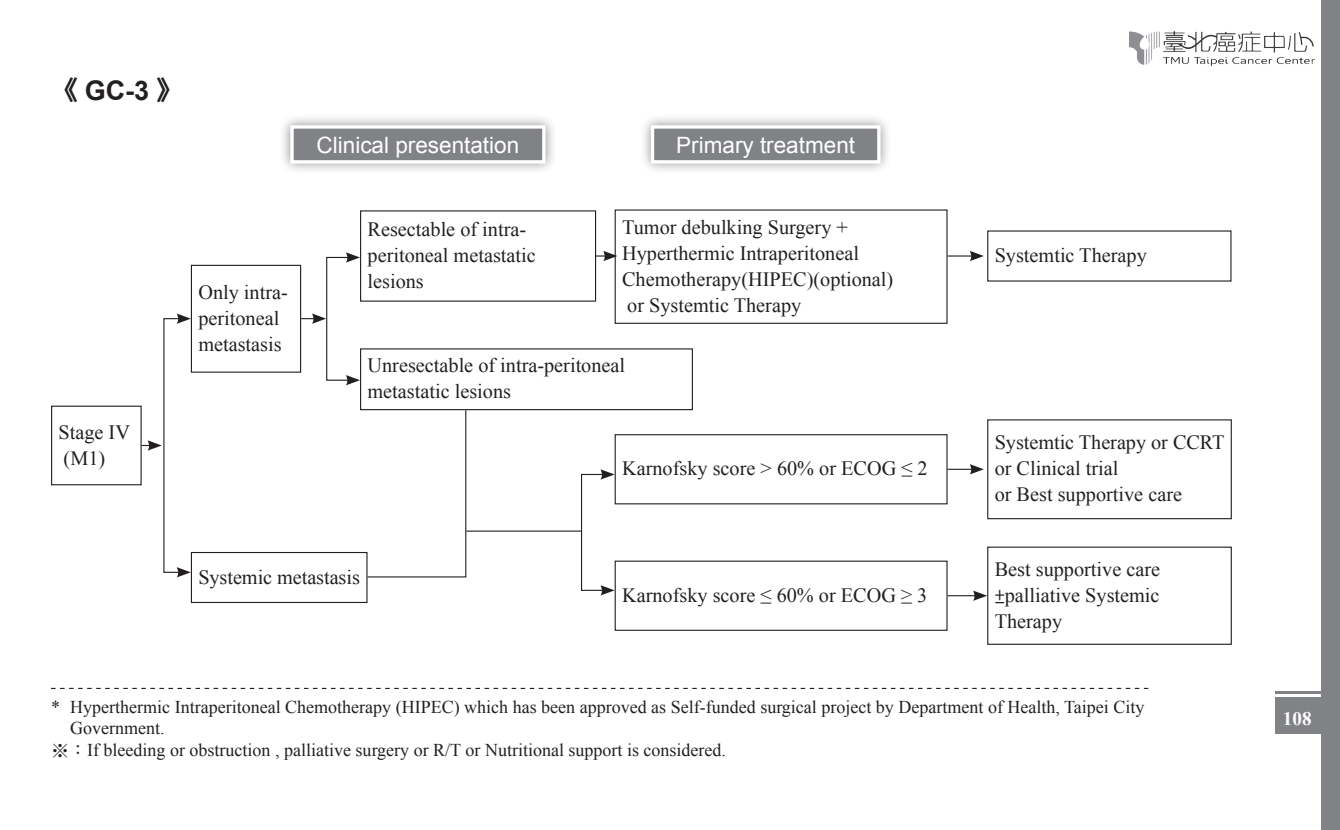
<style>
.page{position:relative;width:1340px;height:830px;background:#fff}
.page>*{position:absolute;margin:0;border:0;box-sizing:border-box;transform-origin:0 0}
.t1{font:700 27px "Arial";color:#231f20}
.t2{font:22.5px "Arial";color:#fff}
.t3{font:20.25px/25.9px "Times New Roman";color:#231f20}
.t4{font:700 19.12px "Times New Roman";color:#fff}
.t5{font:18px "Times New Roman";color:#231f20}
.s1{font-family:"AR Hei B5";font-weight:800}
.s2{font-family:"DF Kai Shu SB Estd BF"}
</style>
<div class="page">
<div style="left:1320px;top:0;width:19px;height:829px;background:#808285"></div>
<img style="left:1129px;top:31px;width:185px;height:34px">
<div style="left:1274px;top:697px;width:48px;height:36px;background:#808285"></div>
<hr style="left:1274px;top:690px;width:47px;height:3px;background:#808285">
<div style="left:279px;top:114px;width:277px;height:61px;background:#231f20;opacity:.5"></div>
<div style="left:290px;top:125px;width:255px;height:38px;background:#808285;border:3px solid #fff"></div>
<div style="left:639px;top:114px;width:253px;height:61px;background:#231f20;opacity:.5"></div>
<div style="left:651px;top:125px;width:229px;height:38px;background:#808285;border:3px solid #fff"></div>
<div style="left:51px;top:405px;width:91px;height:80px;border:1px solid #231f20"></div>
<div style="left:614px;top:209px;width:333px;height:115px;border:1px solid #231f20"></div>
<div style="left:614px;top:434px;width:333px;height:70px;border:1px solid #231f20"></div>
<div style="left:191px;top:551px;width:176px;height:51px;border:1px solid #231f20"></div>
<div style="left:360px;top:348px;width:333px;height:62px;border:1px solid #231f20"></div>
<svg style="left:51px;top:687px;width:1097px;height:1px"></svg>
<svg style="left:142px;top:440px;width:20px;height:10px"></svg>
<svg style="left:301px;top:313px;width:25px;height:11px"></svg>
<svg style="left:177px;top:313px;width:14px;height:11px"></svg>
<svg style="left:177px;top:567px;width:14px;height:10px"></svg>
<div style="left:326px;top:257px;width:24px;height:123px;border:1px solid #231f20"></div>
<svg style="left:346px;top:252px;width:14px;height:10px"></svg>
<svg style="left:346px;top:375px;width:14px;height:10px"></svg>
<div style="left:191px;top:265px;width:110px;height:107px;border:1px solid #231f20"></div>
<hr style="left:562px;top:255px;width:44px;height:1px;background:#231f20">
<svg style="left:603px;top:251px;width:14px;height:10px"></svg>
<div style="left:581px;top:473px;width:23px;height:117px;border:1px solid #231f20"></div>
<svg style="left:600px;top:469px;width:14px;height:10px"></svg>
<svg style="left:600px;top:585px;width:14px;height:10px"></svg>
<svg style="left:947px;top:251px;width:36px;height:10px"></svg>
<svg style="left:947px;top:464px;width:36px;height:10px"></svg>
<div style="left:987px;top:546px;width:244px;height:98px;border:1px solid #231f20"></div>
<div style="left:987px;top:419px;width:244px;height:100px;border:1px solid #231f20"></div>
<svg style="left:947px;top:590px;width:40px;height:10px"></svg>
<svg style="left:366px;top:409px;width:101px;height:168px"></svg>
<hr style="left:466px;top:530px;width:115px;height:1px;background:#231f20">
<div style="left:614px;top:560px;width:333px;height:70px;border:1px solid #231f20"></div>
<div style="left:360px;top:211px;width:235px;height:90px;background:#fff"></div>
<h1 class="t1" style="left:51px;top:73px;width:134px"><span class="s1">《</span> GC-3 <span class="s1">》</span></h1>
<p class="t3" style="left:59px;top:418px;width:73px">Stage IV (M1)</p>
<p class="t3" style="left:198px;top:279px;width:91px">Only intra&shy;peritoneal metastasis</p>
<p class="t2" style="left:316px;top:130px;width:204px">Clinical presentation</p>
<p class="t2" style="left:676px;top:130px;width:180px">Primary treatment</p>
<p class="t3" style="left:367px;top:216px;width:170px">Resectable of intra&shy;peritoneal metastatic lesions</p>
<p class="t3" style="left:622px;top:214px;width:273px">Tumor debulking Surgery +<br>Hyperthermic Intraperitoneal<br>Chemotherapy(HIPEC)(optional) or Systemtic Therapy</p>
<p class="t3" style="left:367px;top:352px;width:259px">Unresectable of intra-peritoneal metastatic lesions</p>
<p class="t3" style="left:622px;top:455px;width:307px">Karnofsky score &gt; 60% or ECOG ≤ 2</p>
<p class="t3" style="left:198px;top:563px;width:163px">Systemic metastasis</p>
<p class="t3" style="left:622px;top:581px;width:307px">Karnofsky score ≤ 60% or ECOG ≥ 3</p>
<p class="t3" style="left:994px;top:242px;width:154px">Systemtic Therapy</p>
<p class="t3" style="left:994px;top:429px;width:231px">Systemtic Therapy or CCRT or Clinical trial<br>or Best supportive care</p>
<p class="t3" style="left:994px;top:555px;width:167px;text-align:justify">Best supportive care <span class="s2">±</span>palliative Systemic Therapy</p>
<p class="t5" style="left:51px;top:694px;width:1094px">* Hyperthermic Intraperitoneal Chemotherapy (HIPEC) which has been approved as Self-funded surgical project by Department of Health, Taipei City</p>
<p class="t5" style="left:70px;top:715px;width:96px">Government.</p>
<p class="t5" style="left:51px;top:737px;width:676px"><span class="s2">※：</span>If bleeding or obstruction , palliative surgery or R/T or Nutritional support is considered.</p>
<p class="t4" style="left:1282px;top:705px;width:30px">108</p>
</div>
